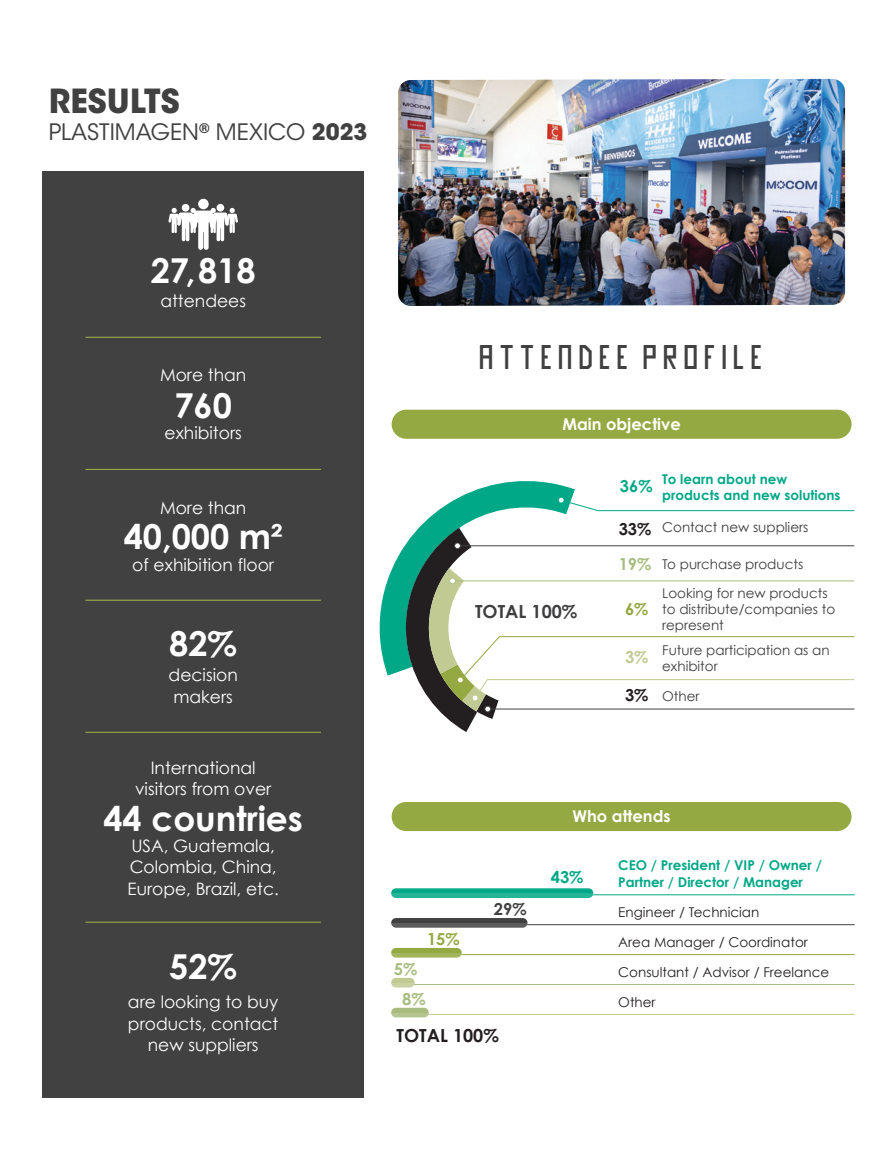
<style>
.page{position:relative;width:893px;height:1149px;background:#fff}
.page>*{position:absolute;margin:0;border:0;box-sizing:border-box;transform-origin:0 0}
.t1{font:700 34.35px "Century Gothic";color:#fff}
.t2{font:700 33px "ITC Avant Garde Std";color:#414142}
.t3{font:24px "Imagine Slim Extra";color:#414142}
.t4{font:22.5px "ITC Avant Garde Std";color:#414142}
.t5{font:700 18px "Century Gothic";color:#231f20}
.t6{font:700 18px "Century Gothic";color:#3e3d3f}
.t7{font:17.1px/21.3px "Century Gothic";color:#fff}
.t8{font:700 16.5px/30.5px "Century Gothic";color:#a7bc7e;text-align:center}
.t9{font:700 16.5px "Century Gothic";color:#00a887}
.t10{font:700 16.5px "Century Gothic";color:#95a942}
.t11{font:700 16.5px "Century Gothic";color:#414142}
.t12{font:700 16.5px "Century Gothic";color:#231f20}
.t13{font:700 16.5px "Century Gothic";color:#c1ca92}
.t14{font:700 16.35px "Century Gothic";color:#fff}
.t15{font:13.5px/16.2px "Century Gothic";color:#3e3d3f}
.t16{font:700 13.5px/16.2px "Century Gothic";color:#00a887}
.t17{font:13.5px "Century Gothic";color:#231f20}
.s1{font-weight:700}
.s2{font-weight:700;font-size:16.5px;color:#231f20}
</style>
<div class="page">
<div style="left:43px;top:171px;width:321px;height:926px;background:#414142"></div>
<div style="left:217px;top:204px;width:7px;height:7px;background:#fff;border-radius:50%"></div>
<div style="left:182px;top:204px;width:7px;height:7px;background:#fff;border-radius:50%"></div>
<div style="left:198px;top:199px;width:11px;height:10px;background:#fff;border-radius:50%"></div>
<svg style="left:168px;top:208px;width:70px;height:42px"></svg>
<hr style="left:85px;top:336px;width:236px;height:2px;background:#99ab47">
<hr style="left:85px;top:599px;width:236px;height:1px;background:#99ab47">
<hr style="left:85px;top:468px;width:236px;height:2px;background:#99ab47">
<hr style="left:85px;top:731px;width:236px;height:1px;background:#99ab47">
<hr style="left:85px;top:921px;width:236px;height:1px;background:#99ab47">
<hr style="left:421px;top:1013px;width:433px;height:1px;background:#c1ca92">
<hr style="left:406px;top:983px;width:448px;height:1px;background:#a7bc7e">
<hr style="left:451px;top:953px;width:403px;height:1px;background:#95a942">
<hr style="left:496px;top:924px;width:358px;height:1px;background:#414142">
<hr style="left:496px;top:894px;width:358px;height:1px;background:#00a887">
<div style="left:391px;top:1007px;width:38px;height:10px;background:#a7bc7e;border-radius:5px"></div>
<div style="left:391px;top:977px;width:24px;height:10px;background:#c1ca92;border-radius:5px"></div>
<div style="left:391px;top:947px;width:71px;height:10px;background:#95a942;border-radius:5px"></div>
<div style="left:391px;top:917px;width:136px;height:10px;background:#414142;border-radius:5px"></div>
<div style="left:391px;top:888px;width:202px;height:9px;background:#00a887;border-radius:5px"></div>
<div style="left:391px;top:892px;width:202px;height:5px;background:#26b498"></div>
<div style="left:391px;top:922px;width:136px;height:5px;background:#5d5d5e"></div>
<div style="left:391px;top:952px;width:71px;height:5px;background:#a4b55e"></div>
<div style="left:391px;top:1012px;width:38px;height:5px;background:#b4c591"></div>
<div style="left:391px;top:982px;width:24px;height:5px;background:#cad1a2"></div>
<div style="left:392px;top:409px;width:459px;height:29px;background:#95a942;border-radius:15px"></div>
<div style="left:392px;top:801px;width:459px;height:29px;background:#95a942;border-radius:15px"></div>
<img style="left:398px;top:79px;width:447px;height:227px">
<svg style="left:379px;top:481px;width:196px;height:194px"></svg>
<svg style="left:558px;top:496px;width:297px;height:15px"></svg>
<svg style="left:399px;top:527px;width:456px;height:204px"></svg>
<h2 class="t2" style="left:49px;top:79px;width:132px">RESULTS</h2>
<h3 class="t4" style="left:49px;top:118px;width:320px">PLASTIMAGEN<sup>®</sup> MEXICO <span class="s1">2023</span></h3>
<h1 class="t1" style="left:151px;top:244px;width:106px">27, 818</h1>
<p class="t7" style="left:160px;top:290px;width:87px">attendees</p>
<p class="t7" style="left:160px;top:363px;width:88px">More than</p>
<h1 class="t1" style="left:174px;top:379px;width:59px">760</h1>
<p class="t7" style="left:165px;top:421px;width:79px">exhibitors</p>
<p class="t7" style="left:160px;top:496px;width:88px">More than</p>
<h1 class="t1" style="left:124px;top:510px;width:160px">40,000 m²</h1>
<p class="t7" style="left:132px;top:553px;width:143px">of exhibition floor</p>
<h1 class="t1" style="left:169px;top:617px;width:69px">82%</h1>
<p class="t7" style="left:169px;top:664px;width:71px">decision makers</p>
<p class="t7" style="left:135px;top:756px;width:138px;text-align:center">International visitors from over</p>
<h1 class="t1" style="left:103px;top:791px;width:201px">44 countries</h1>
<p class="t7" style="left:127px;top:834px;width:153px">USA, Guatemala,<br>Colombia, China,<br>Europe, Brazil, etc.</p>
<h1 class="t1" style="left:169px;top:940px;width:69px">52%</h1>
<p class="t7" style="left:128px;top:990px;width:152px;text-align:center">are looking to buy products, contact new suppliers</p>
<h3 class="t3" style="left:477px;top:346px;width:290px">ATTENDEE PROFILE</h3>
<p class="t14" style="left:562px;top:411px;width:120px">Main objective</p>
<p class="t6" style="left:475px;top:597px;width:104px">TOTAL 100%</p>
<p class="t9" style="left:620px;top:473px;width:34px">36%</p>
<p class="t16" style="left:662px;top:470px;width:180px">To learn about new products and new solutions</p>
<p class="t12" style="left:619px;top:516px;width:34px">33%</p>
<p class="t8" style="left:619px;top:547px;width:34px">19%</p>
<p class="t15" style="left:662px;top:519px;width:148px">Contact new suppliers</p>
<p class="t15" style="left:662px;top:555px;width:143px">To purchase products</p>
<p class="t10" style="left:625px;top:596px;width:25px">6%</p>
<p class="t15" style="left:662px;top:584px;width:175px">Looking for new products to distribute/companies to represent</p>
<p class="t13" style="left:625px;top:644px;width:25px">3%</p>
<p class="t15" style="left:662px;top:641px;width:169px">Future participation as an exhibitor</p>
<p class="t15" style="left:625px;top:687px;width:76px"><span class="s2">3%</span> Other</p>
<p class="t10" style="left:427px;top:925px;width:34px">15%</p>
<p class="t8" style="left:394px;top:952px;width:33px">5%<br>8%</p>
<p class="t11" style="left:494px;top:895px;width:34px">29%</p>
<p class="t5" style="left:397px;top:1021px;width:104px">TOTAL 100%</p>
<p class="t14" style="left:572px;top:803px;width:100px">Who attends</p>
<p class="t9" style="left:551px;top:864px;width:34px">43%</p>
<p class="t16" style="left:618px;top:856px;width:205px">CEO / President / VIP / Owner /<br>Partner / Director / Manager</p>
<p class="t17" style="left:618px;top:902px;width:143px">Engineer / Technician</p>
<p class="t17" style="left:618px;top:932px;width:191px">Area Manager / Coordinator</p>
<p class="t17" style="left:618px;top:962px;width:212px">Consultant / Advisor / Freelance</p>
<p class="t17" style="left:618px;top:991px;width:39px">Other</p>
</div>
